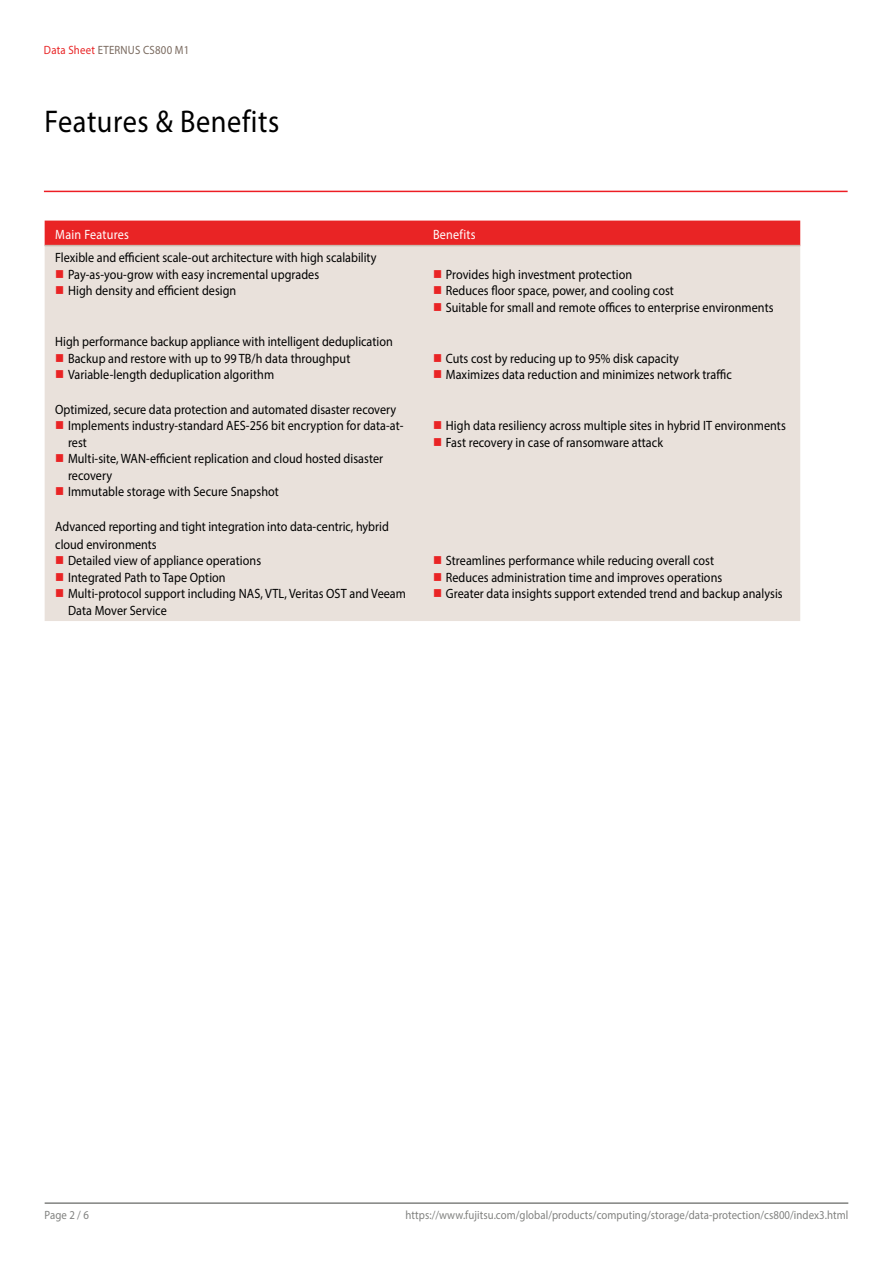
<style>
.page{position:relative;width:893px;height:1263px;background:#fff}
.page>*{position:absolute;margin:0;border:0;box-sizing:border-box;transform-origin:0 0}
.t1{font:31.5px "Myriad Pro";letter-spacing:.02em;color:#000;scale:.9 1}
.t2{font:13.5px/16.5px "Myriad Pro";letter-spacing:.005em;color:#000;scale:.9 1}
.t3{font:13.5px "Myriad Pro";letter-spacing:.02em;color:#fff;scale:.9 1}
.t4{font:12px "Myriad Pro";letter-spacing:.005em;color:#818280;scale:.9 1}
.t5{font:12px "Myriad Pro";letter-spacing:.02em;color:#79695e;scale:.9 1}
.s1{color:#e92425}
</style>
<div class="page">
<hr style="left:45px;top:1202px;width:803px;height:2px;background:#818280">
<div style="left:45px;top:221px;width:755px;height:24px;background:#e92425"></div>
<div style="left:45px;top:246px;width:755px;height:375px;background:#e9e1db"></div>
<hr style="left:45px;top:245px;width:377px;height:1px;background:#c9bbb0">
<hr style="left:422px;top:245px;width:378px;height:1px;background:#c9bbb0">
<hr style="left:44px;top:191px;width:804px;height:1px;background:#ed1d24">
<svg style="left:56px;top:270px;width:7px;height:8px"></svg>
<svg style="left:56px;top:286px;width:7px;height:8px"></svg>
<svg style="left:434px;top:270px;width:7px;height:8px"></svg>
<svg style="left:434px;top:286px;width:7px;height:8px"></svg>
<svg style="left:434px;top:303px;width:7px;height:8px"></svg>
<svg style="left:56px;top:354px;width:7px;height:8px"></svg>
<svg style="left:56px;top:370px;width:7px;height:8px"></svg>
<svg style="left:434px;top:354px;width:7px;height:8px"></svg>
<svg style="left:434px;top:370px;width:7px;height:8px"></svg>
<svg style="left:56px;top:421px;width:7px;height:8px"></svg>
<svg style="left:56px;top:454px;width:7px;height:8px"></svg>
<svg style="left:56px;top:487px;width:7px;height:8px"></svg>
<svg style="left:434px;top:421px;width:7px;height:8px"></svg>
<svg style="left:434px;top:438px;width:7px;height:8px"></svg>
<svg style="left:56px;top:556px;width:7px;height:8px"></svg>
<svg style="left:56px;top:573px;width:7px;height:8px"></svg>
<svg style="left:56px;top:589px;width:7px;height:8px"></svg>
<svg style="left:434px;top:556px;width:7px;height:8px"></svg>
<svg style="left:434px;top:573px;width:7px;height:8px"></svg>
<svg style="left:434px;top:589px;width:7px;height:8px"></svg>
<p class="t5" style="left:44px;top:43px;width:163px"><span class="s1">Data Sheet</span> ETERNUS CS800 M1</p>
<h1 class="t1" style="left:45px;top:102px;width:262px">Features &amp; Benefits</h1>
<p class="t3" style="left:55px;top:226px;width:83px">Main Features</p>
<p class="t3" style="left:433px;top:226px;width:49px">Benefits</p>
<p class="t2" style="left:68px;top:249px;width:344px;text-indent:-13px">Flexible and efficient scale-out architecture with high scalability<br>Pay-as-you-grow with easy incremental upgrades<br>High density and efficient design</p>
<p class="t2" style="left:446px;top:266px;width:366px">Provides high investment protection<br>Reduces floor space, power, and cooling cost<br>Suitable for small and remote offices to enterprise environments</p>
<p class="t2" style="left:68px;top:333px;width:362px;text-indent:-13px">High performance backup appliance with intelligent deduplication<br>Backup and restore with up to 99 TB/h data throughput<br>Variable-length deduplication algorithm</p>
<p class="t2" style="left:68px;top:401px;width:374px;text-indent:-13px">Optimized, secure data protection and automated disaster recovery Implements industry-standard AES-256 bit encryption for data-at&shy;rest<br>Multi-site, WAN-efficient replication and cloud hosted disaster recovery<br>Immutable storage with Secure Snapshot</p>
<p class="t2" style="left:446px;top:350px;width:319px">Cuts cost by reducing up to 95% disk capacity<br>Maximizes data reduction and minimizes network traffic</p>
<p class="t2" style="left:446px;top:417px;width:379px">High data resiliency across multiple sites in hybrid IT environments<br>Fast recovery in case of ransomware attack</p>
<p class="t2" style="left:55px;top:517px;width:372px;line-height:18px">Advanced reporting and tight integration into data-centric, hybrid cloud environments</p>
<p class="t2" style="left:68px;top:552px;width:377px">Detailed view of appliance operations<br>Integrated Path to Tape Option<br>Multi-protocol support including NAS, VTL, Veritas OST and Veeam Data Mover Service</p>
<p class="t2" style="left:446px;top:552px;width:376px">Streamlines performance while reducing overall cost<br>Reduces administration time and improves operations<br>Greater data insights support extended trend and backup analysis</p>
<p class="t4" style="left:45px;top:1207px;width:51px">Page 2 / 6</p>
<p class="t4" style="left:406px;top:1207px;width:493px">https://www.fujitsu.com/global/products/computing/storage/data-protection/cs800/index3.html</p>
</div>
